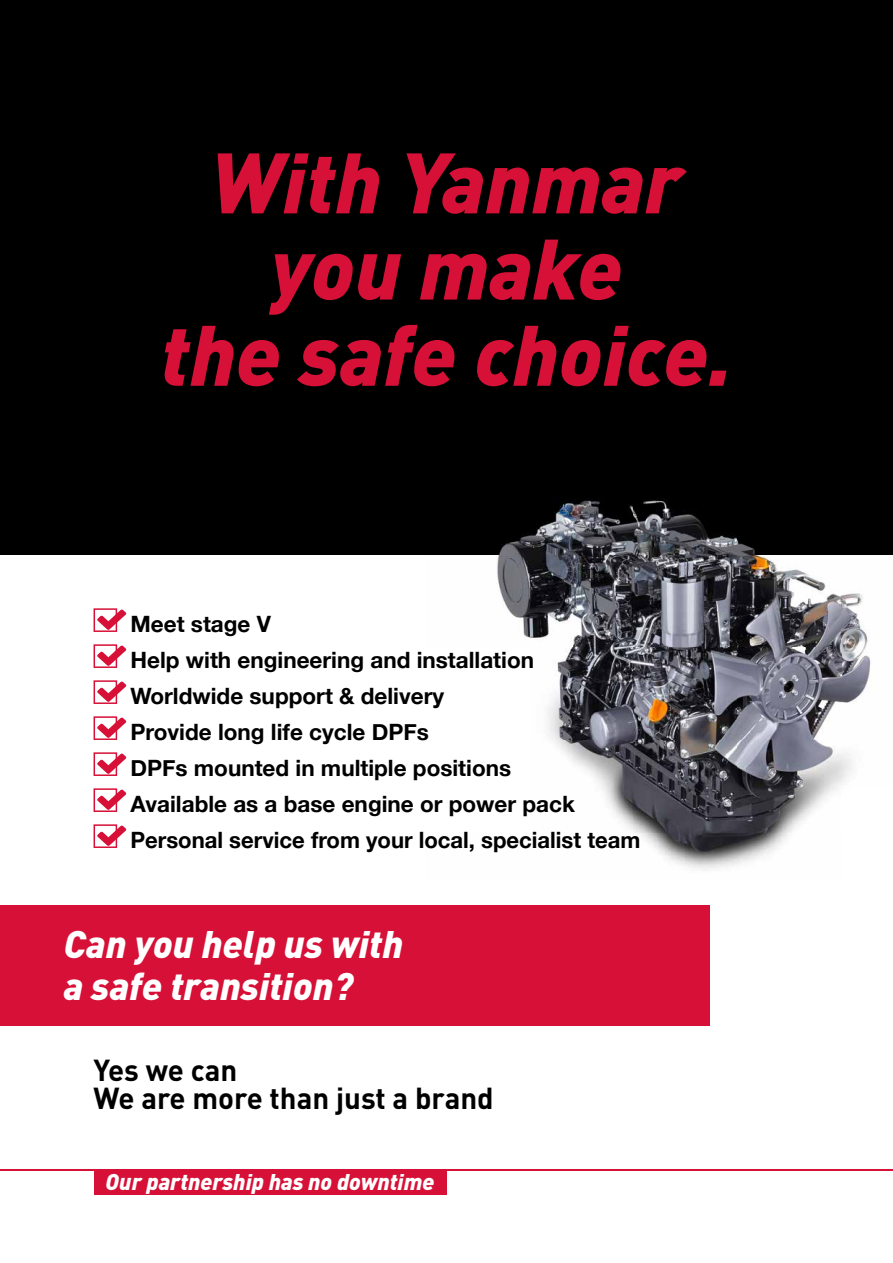
<style>
.page{position:relative;width:893px;height:1263px;background:#fff}
.page>*{position:absolute;margin:0;border:0;box-sizing:border-box;transform-origin:0 0}
.t1{font:italic 900 84.3px/86.2px "DIN";color:#d61036;text-align:center}
.t2{font:italic 900 37.95px/41.7px "DIN";color:#fff}
.t3{font:700 30px/28.2px "DIN Pro";color:#000}
.t4{font:700 22.5px/36px "Helvetica Neue";color:#000}
.t5{font:italic 900 22.5px "DIN";color:#fff}
</style>
<div class="page">
<hr style="left:0;top:1169px;width:893px;height:1px;background:#d61036">
<div style="left:0;top:0;width:893px;height:555px;background:#000"></div>
<img style="left:497px;top:499px;width:374px;height:371px">
<svg style="left:94px;top:608px;width:32px;height:24px"></svg>
<svg style="left:94px;top:644px;width:32px;height:24px"></svg>
<svg style="left:94px;top:680px;width:32px;height:24px"></svg>
<svg style="left:94px;top:716px;width:32px;height:24px"></svg>
<svg style="left:94px;top:752px;width:32px;height:24px"></svg>
<svg style="left:94px;top:788px;width:32px;height:24px"></svg>
<svg style="left:94px;top:824px;width:32px;height:24px"></svg>
<div style="left:0;top:906px;width:709px;height:120px;background:#d61036"></div>
<div style="left:94px;top:1169px;width:352px;height:26px;background:#d61036"></div>
<h1 class="t1" style="left:161px;top:136px;width:573px">With Yanmar you make<br>the safe choice.</h1>
<p class="t4" style="left:131px;top:606px;width:511px">Meet stage V<br>Help with engineering and installation Worldwide support &amp; delivery<br>Provide long life cycle DPFs<br>DPFs mounted in multiple positions<br>Available as a base engine or power pack Personal service from your local, specialist team</p>
<h2 class="t2" style="left:64px;top:922px;width:341px">Can you help us with a safe transition?</h2>
<h3 class="t3" style="left:94px;top:1055px;width:402px">Yes we can<br>We are more than just a brand</h3>
<p class="t5" style="left:106px;top:1167px;width:330px">Our partnership has no downtime</p>
</div>
